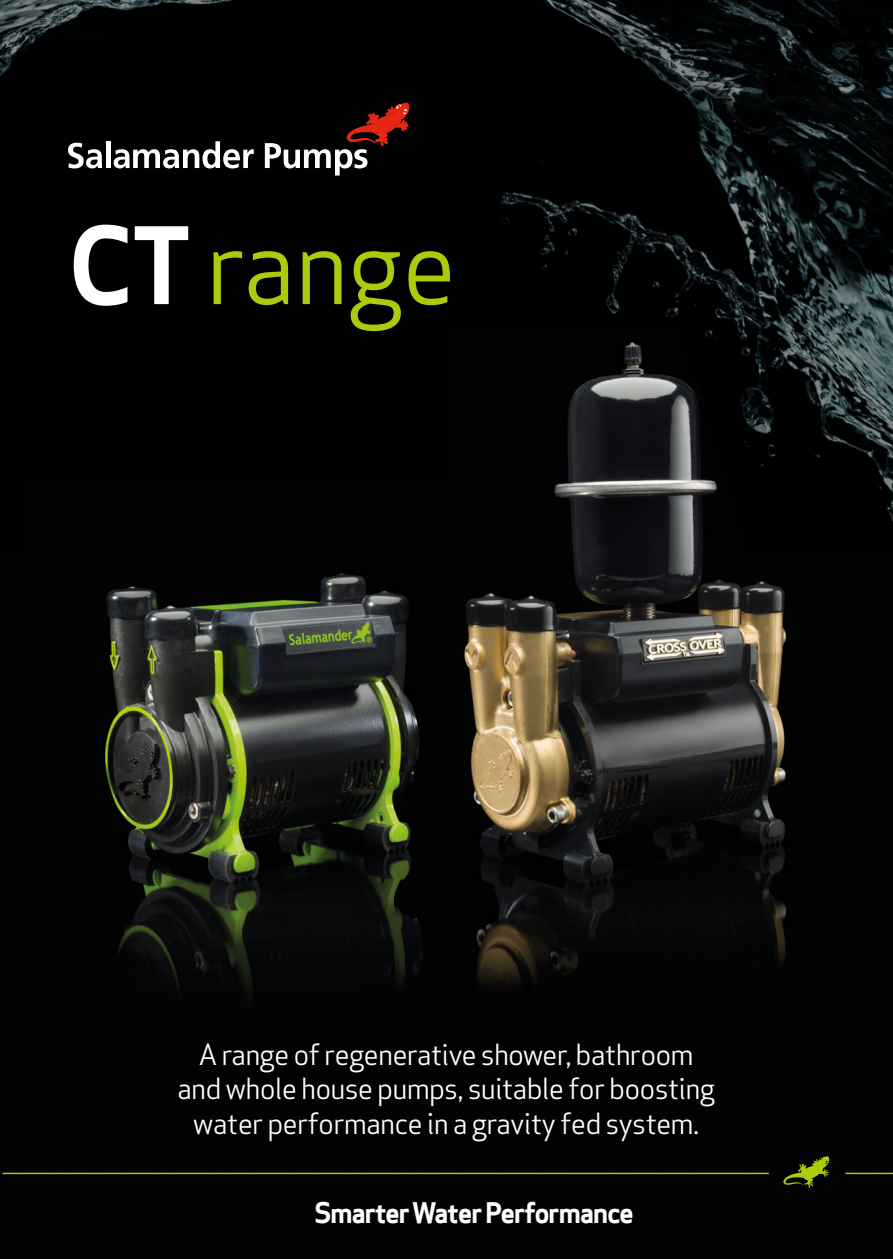
<style>
.page{position:relative;width:893px;height:1259px;background:#fff}
.page>*{position:absolute;margin:0;border:0;box-sizing:border-box;transform-origin:0 0}
.t1{font:103.8px "Apex Sans";letter-spacing:-.02em;color:#afca0b}
.t2{font:28.5px/34.2px "Apex Sans";letter-spacing:-.03em;color:#fff;text-align:center}
.t3{font:700 27.9px "Apex Sans";letter-spacing:-.05em;color:#fff}
.s1{font-weight:700;color:#fff}
</style>
<div class="page">
<div style="left:0;top:547px;width:893px;height:712px;background:#010203"></div>
<img style="left:0;top:0;width:893px;height:547px">
<img style="left:23px;top:476px;width:423px;height:567px">
<img style="left:446px;top:327px;width:379px;height:716px">
<svg style="left:114px;top:141px;width:140px;height:27px"></svg>
<div style="left:106px;top:141px;width:5px;height:27px;background:#fff"></div>
<svg style="left:68px;top:143px;width:34px;height:25px"></svg>
<svg style="left:265px;top:103px;width:147px;height:72px;background:#321f1d"></svg>
<hr style="left:3px;top:1172px;width:766px;height:2px;background:#afca0b">
<hr style="left:845px;top:1172px;width:48px;height:2px;background:#afca0b">
<svg style="left:783px;top:1156px;width:48px;height:31px"></svg>
<p class="t1" style="left:68px;top:181px;width:391px"><span class="s1">CT</span> range</p>
<p class="t2" style="left:177px;top:1035px;width:539px">A range of regenerative shower, bathroom and whole house pumps, suitable for boosting water performance in a gravity fed system.</p>
<p class="t3" style="left:315px;top:1194px;width:321px">Smarter Water Performance</p>
</div>
